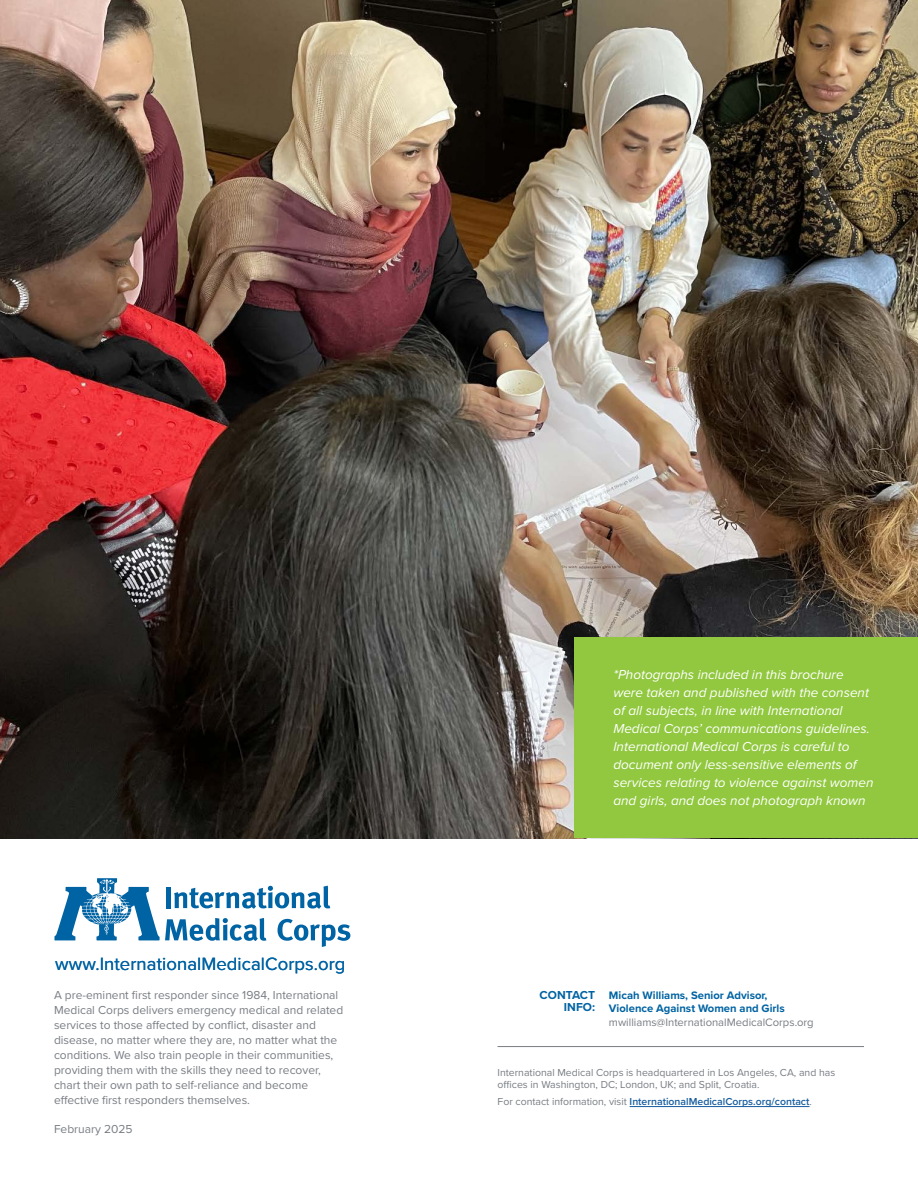
<style>
.page{position:relative;width:918px;height:1188px;background:#fff}
.page>*{position:absolute;margin:0;border:0;box-sizing:border-box;transform-origin:0 0}
.t1{font:18.45px "Proxima Nova";letter-spacing:.005em;color:#0063a3}
.t2{font:italic 13.5px/18px "Proxima Nova";color:#fff}
.t3{font:12px/15px "Proxima Nova";color:#787d83}
.t4{font:700 12px/11.4px "Proxima Nova";color:#0063a3;text-align:right}
.t5{font:700 11.25px/13.5px "Proxima Nova";color:#0063a3}
.t6{font:11.25px "Proxima Nova";color:#787d83}
.t7{font:10.5px/12.6px "Proxima Nova";color:#787d83}
.t8{font:600 10.5px "Proxima Nova";color:#175d9e}
.s1{font-weight:400;color:#787d83}
</style>
<div class="page">
<svg style="left:54px;top:878px;width:296px;height:69px"></svg>
<img style="left:0;top:0;width:918px;height:838px">
<div style="left:574px;top:637px;width:344px;height:201px;background:#91c83f"></div>
<hr style="left:630px;top:1106px;width:180px;height:1px;background:#175d9e">
<hr style="left:498px;top:1046px;width:366px;height:1px;background:#787d83">
<h1 class="t1" style="left:55px;top:950px;width:292px">www.InternationalMedicalCorps.org</h1>
<p class="t3" style="left:54px;top:987px;width:291px">A pre-eminent first responder since 1984, International Medical Corps delivers emergency medical and related services to those affected by conflict, disaster and disease, no matter where they are, no matter what the conditions. We also train people in their communities, providing them with the skills they need to recover, chart their own path to self-reliance and become effective first responders themselves.</p>
<p class="t3" style="left:54px;top:1121px;width:80px">February 2025</p>
<p class="t2" style="left:613px;top:665px;width:262px">*Photographs included in this brochure were taken and published with the consent of all subjects, in line with International Medical Corps’ communications guidelines.<br>International Medical Corps is careful to document only less-sensitive elements of services relating to violence against women and girls, and does not photograph known</p>
<p class="t4" style="left:540px;top:989px;width:57px">CONTACT<br>INFO:</p>
<p class="t5" style="left:609px;top:988px;width:177px">Micah Williams, Senior Advisor,<br>Violence Against Women and Girls</p>
<p class="t6" style="left:609px;top:1014px;width:206px">mwilliams@InternationalMedicalCorps.org</p>
<p class="t7" style="left:498px;top:1065px;width:339px">International Medical Corps is headquartered in Los Angeles, CA, and has offices in Washington, DC; London, UK; and Split, Croatia.</p>
<p class="t8" style="left:498px;top:1094px;width:316px"><span class="s1">For contact information, visit</span> InternationalMedicalCorps.org/contact<span class="s1">.</span></p>
</div>
